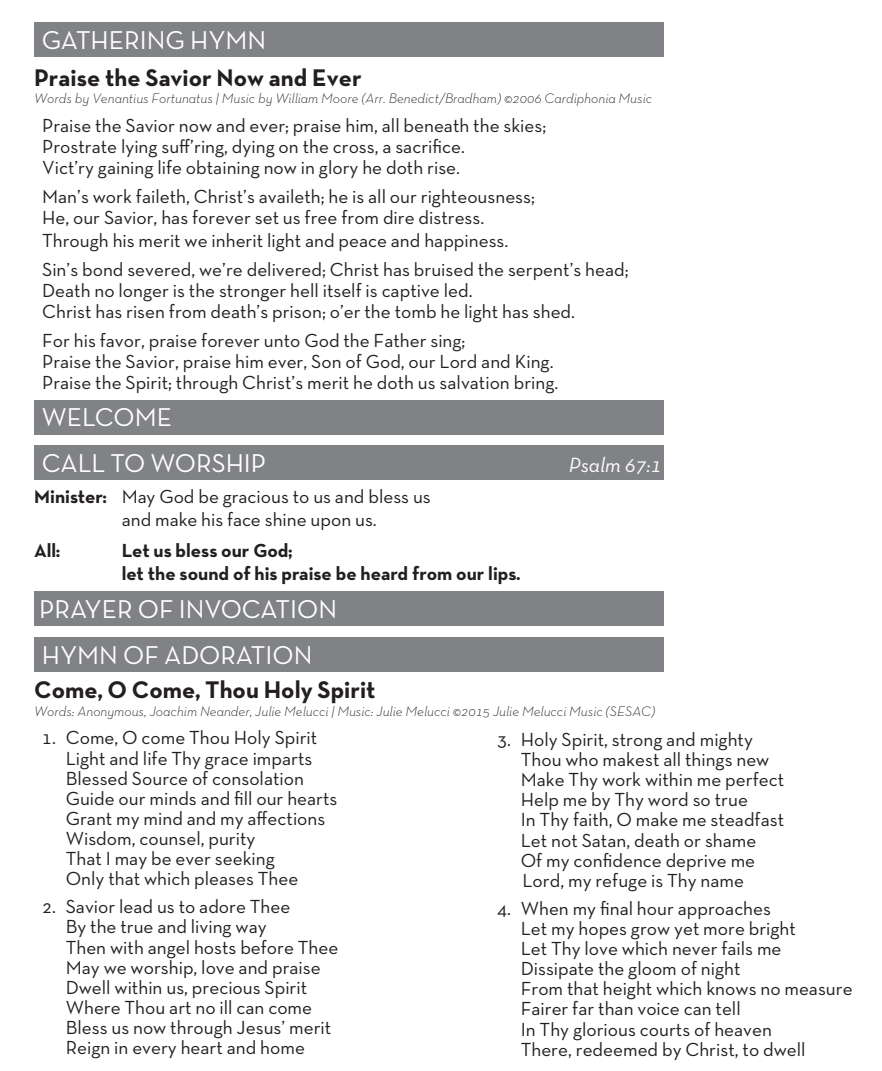
<style>
.page{position:relative;width:882px;height:1071px;background:#fff}
.page>*{position:absolute;margin:0;border:0;box-sizing:border-box;transform-origin:0 0}
.t1{font:26.25px "Neutra Text TF";color:#fff}
.MAIN_BOX_STYLE_1{font:700 24.5px "Neutra Text TF";color:#231f20}
.t2{font:italic 21px "Neutra Text TF";color:#fff}
.MAIN_BOX_STYLE_1-2{font:19.25px "Neutra Text TF";color:#231f20}
.MAIN_BOX_STYLE_1-3{font:700 19.25px "Neutra Text TF";color:#231f20}
.MAIN_BOX_STYLE_1-4{font:italic 300 14px "Neutra Text TF";color:#231f20}
.s1{font-weight:700}
</style>
<div class="page">
<div style="left:34px;top:23px;width:630px;height:34px;background:#808285"></div>
<div style="left:34px;top:400px;width:630px;height:34px;background:#808285"></div>
<div style="left:34px;top:446px;width:630px;height:34px;background:#808285"></div>
<div style="left:34px;top:592px;width:630px;height:34px;background:#808285"></div>
<div style="left:34px;top:638px;width:630px;height:34px;background:#808285"></div>
<p class="t1" style="left:42px;top:24px;width:226px">GATHERING HYMN</p>
<p class="MAIN_BOX_STYLE_1" style="left:34px;top:63px;width:329px">Praise the Savior Now and Ever</p>
<p class="MAIN_BOX_STYLE_1-4" style="left:34px;top:90px;width:619px">Words by Venantius Fortunatus | Music by William Moore (Arr. Benedict/Bradham) ©2006 Cardiphonia Music</p>
<p class="MAIN_BOX_STYLE_1-2" style="left:42px;top:114px;width:506px">Praise the Savior now and ever; praise him, all beneath the skies;</p>
<p class="MAIN_BOX_STYLE_1-2" style="left:42px;top:135px;width:424px">Prostrate lying suff’ring, dying on the cross, a sacrifice.</p>
<p class="MAIN_BOX_STYLE_1-2" style="left:42px;top:156px;width:419px">Vict’ry gaining life obtaining now in glory he doth rise.</p>
<p class="MAIN_BOX_STYLE_1-2" style="left:42px;top:185px;width:494px">Man’s work faileth, Christ’s availeth; he is all our righteousness;</p>
<p class="MAIN_BOX_STYLE_1-2" style="left:42px;top:206px;width:444px">He, our Savior, has forever set us free from dire distress.</p>
<p class="MAIN_BOX_STYLE_1-2" style="left:42px;top:229px;width:468px">Through his merit we inherit light and peace and happiness.</p>
<p class="MAIN_BOX_STYLE_1-2" style="left:42px;top:258px;width:588px">Sin’s bond severed, we’re delivered; Christ has bruised the serpent’s head;</p>
<p class="MAIN_BOX_STYLE_1-2" style="left:42px;top:279px;width:432px">Death no longer is the stronger hell itself is captive led.</p>
<p class="MAIN_BOX_STYLE_1-2" style="left:42px;top:300px;width:534px">Christ has risen from death’s prison; o’er the tomb he light has shed.</p>
<p class="MAIN_BOX_STYLE_1-2" style="left:42px;top:328px;width:425px">For his favor, praise forever unto God the Father sing;</p>
<p class="MAIN_BOX_STYLE_1-2" style="left:42px;top:349px;width:513px">Praise the Savior, praise him ever, Son of God, our Lord and King.</p>
<p class="MAIN_BOX_STYLE_1-2" style="left:42px;top:370px;width:518px">Praise the Spirit; through Christ’s merit he doth us salvation bring.</p>
<p class="t1" style="left:42px;top:401px;width:132px">WELCOME</p>
<p class="t1" style="left:42px;top:447px;width:226px">CALL TO WORSHIP</p>
<p class="t2" style="left:569px;top:452px;width:94px">Psalm 67:1</p>
<p class="MAIN_BOX_STYLE_1-2" style="left:34px;top:485px;width:398px"><span class="s1">Minister:</span> May God be gracious to us and bless us</p>
<p class="MAIN_BOX_STYLE_1-2" style="left:122px;top:508px;width:257px">and make his face shine upon us.</p>
<p class="MAIN_BOX_STYLE_1-3" style="left:34px;top:538px;width:27px">All:</p>
<p class="MAIN_BOX_STYLE_1-3" style="left:122px;top:538px;width:172px">Let us bless our God;</p>
<p class="MAIN_BOX_STYLE_1-3" style="left:122px;top:561px;width:400px">let the sound of his praise be heard from our lips.</p>
<p class="t1" style="left:39px;top:593px;width:299px">PRAYER OF INVOCATION</p>
<p class="t1" style="left:42px;top:639px;width:272px">HYMN OF ADORATION</p>
<p class="MAIN_BOX_STYLE_1" style="left:34px;top:674px;width:343px">Come, O Come, Thou Holy Spirit</p>
<p class="MAIN_BOX_STYLE_1-4" style="left:34px;top:703px;width:623px">Words: Anonymous, Joachim Neander, Julie Melucci | Music: Julie Melucci ©2015 Julie Melucci Music (SESAC)</p>
<p class="MAIN_BOX_STYLE_1-2" style="left:42px;top:726px;width:277px">1. Come, O come Thou Holy Spirit</p>
<p class="MAIN_BOX_STYLE_1-2" style="left:66px;top:746px;width:248px">Light and life Thy grace imparts</p>
<p class="MAIN_BOX_STYLE_1-2" style="left:66px;top:767px;width:240px">Blessed Source of consolation</p>
<p class="MAIN_BOX_STYLE_1-2" style="left:66px;top:787px;width:273px">Guide our minds and fill our hearts</p>
<p class="MAIN_BOX_STYLE_1-2" style="left:66px;top:807px;width:261px">Grant my mind and my affections</p>
<p class="MAIN_BOX_STYLE_1-2" style="left:66px;top:827px;width:191px">Wisdom, counsel, purity</p>
<p class="MAIN_BOX_STYLE_1-2" style="left:66px;top:847px;width:211px">That I may be ever seeking</p>
<p class="MAIN_BOX_STYLE_1-2" style="left:66px;top:867px;width:234px">Only that which pleases Thee</p>
<p class="MAIN_BOX_STYLE_1-2" style="left:42px;top:895px;width:250px">2. Savior lead us to adore Thee</p>
<p class="MAIN_BOX_STYLE_1-2" style="left:66px;top:915px;width:202px">By the true and living way</p>
<p class="MAIN_BOX_STYLE_1-2" style="left:66px;top:935px;width:274px">Then with angel hosts before Thee</p>
<p class="MAIN_BOX_STYLE_1-2" style="left:66px;top:956px;width:257px">May we worship, love and praise</p>
<p class="MAIN_BOX_STYLE_1-2" style="left:66px;top:976px;width:243px">Dwell within us, precious Spirit</p>
<p class="MAIN_BOX_STYLE_1-2" style="left:66px;top:996px;width:248px">Where Thou art no ill can come</p>
<p class="MAIN_BOX_STYLE_1-2" style="left:66px;top:1016px;width:267px">Bless us now through Jesus’ merit</p>
<p class="MAIN_BOX_STYLE_1-2" style="left:66px;top:1036px;width:241px">Reign in every heart and home</p>
<p class="MAIN_BOX_STYLE_1-2" style="left:497px;top:728px;width:257px">3. Holy Spirit, strong and mighty</p>
<p class="MAIN_BOX_STYLE_1-2" style="left:521px;top:748px;width:250px">Thou who makest all things new</p>
<p class="MAIN_BOX_STYLE_1-2" style="left:521px;top:768px;width:265px">Make Thy work within me perfect</p>
<p class="MAIN_BOX_STYLE_1-2" style="left:521px;top:788px;width:229px">Help me by Thy word so true</p>
<p class="MAIN_BOX_STYLE_1-2" style="left:521px;top:808px;width:265px">In Thy faith, O make me steadfast</p>
<p class="MAIN_BOX_STYLE_1-2" style="left:521px;top:828px;width:237px">Let not Satan, death or shame</p>
<p class="MAIN_BOX_STYLE_1-2" style="left:521px;top:848px;width:236px">Of my confidence deprive me</p>
<p class="MAIN_BOX_STYLE_1-2" style="left:523px;top:869px;width:223px">Lord, my refuge is Thy name</p>
<p class="MAIN_BOX_STYLE_1-2" style="left:497px;top:897px;width:275px">4. When my final hour approaches</p>
<p class="MAIN_BOX_STYLE_1-2" style="left:521px;top:917px;width:277px">Let my hopes grow yet more bright</p>
<p class="MAIN_BOX_STYLE_1-2" style="left:521px;top:937px;width:262px">Let Thy love which never fails me</p>
<p class="MAIN_BOX_STYLE_1-2" style="left:521px;top:957px;width:221px">Dissipate the gloom of night</p>
<p class="MAIN_BOX_STYLE_1-2" style="left:521px;top:977px;width:333px">From that height which knows no measure</p>
<p class="MAIN_BOX_STYLE_1-2" style="left:521px;top:997px;width:221px">Fairer far than voice can tell</p>
<p class="MAIN_BOX_STYLE_1-2" style="left:521px;top:1017px;width:253px">In Thy glorious courts of heaven</p>
<p class="MAIN_BOX_STYLE_1-2" style="left:521px;top:1037px;width:286px">There, redeemed by Christ, to dwell</p>
</div>
